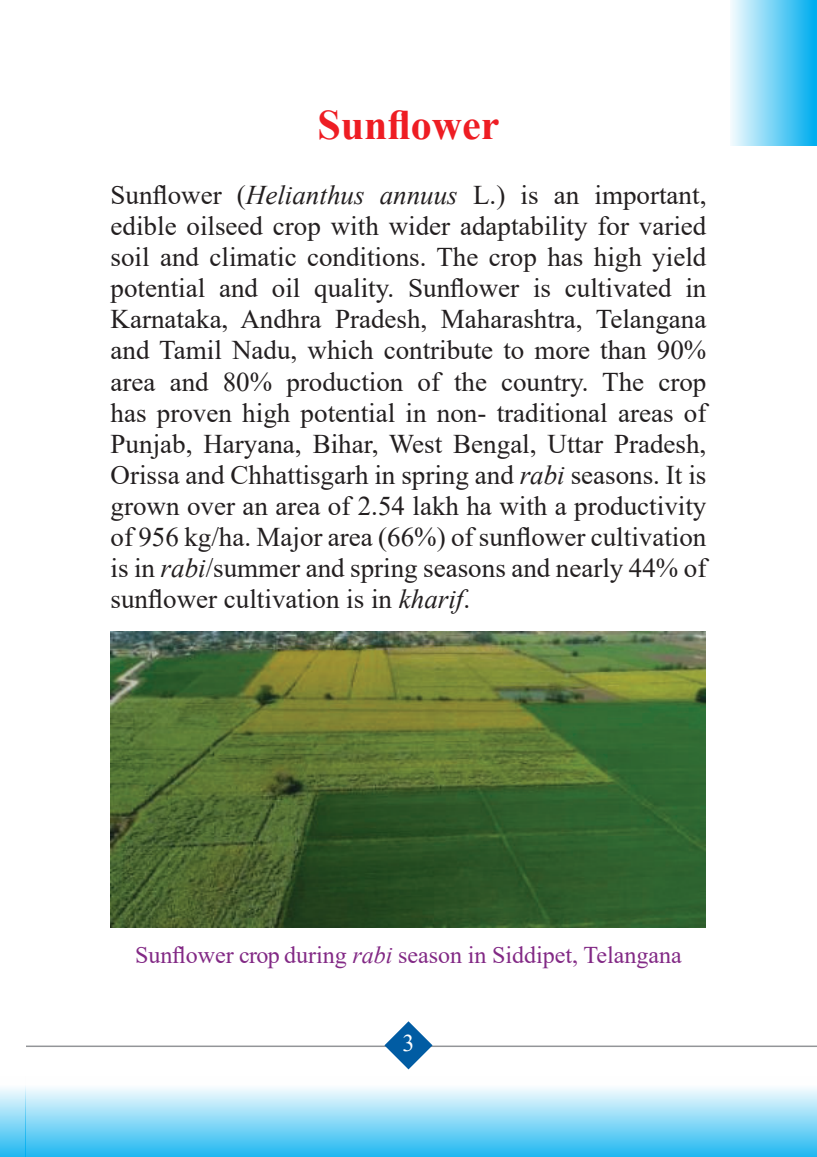
<style>
.page{position:relative;width:817px;height:1157px;background:#fff}
.page>*{position:absolute;margin:0;border:0;box-sizing:border-box;transform-origin:0 0}
.t1{font:700 42px "Times New Roman";color:#ee1d23}
.t2{font:27px/30.9px "Times New Roman";color:#231f20;text-align:justify}
.t3{font:24px "Times New Roman";color:#822985}
.t4{font:24px "Times New Roman";color:#fff}
.s1{font-style:italic}
</style>
<div class="page">
<div style="left:0;top:1076px;width:26px;height:81px;background:linear-gradient(to bottom,#fff,#20b8f1)"></div>
<div style="left:730px;top:0;width:86px;height:145px;background:linear-gradient(to right,#f5fbfe,#00adef)"></div>
<div style="left:26px;top:1076px;width:790px;height:81px;background:linear-gradient(to bottom,#fff,#20b8f1)"></div>
<hr style="left:26px;top:1045px;width:790px;height:2px;background:#939598">
<svg style="left:384px;top:1021px;width:48px;height:48px"></svg>
<img style="left:111px;top:631px;width:594px;height:296px">
<h1 class="t1" style="left:317px;top:95px;width:184px">Sunflower</h1>
<p class="t2" style="left:111px;top:179px;width:597px">Sunflower (<span class="s1">Helianthus annuus</span> L.) is an important, edible oilseed crop with wider adaptability for varied soil and climatic conditions. The crop has high yield potential and oil quality. Sunflower is cultivated in Karnataka, Andhra Pradesh, Maharashtra, Telangana and Tamil Nadu, which contribute to more than 90% area and 80% production of the country. The crop has proven high potential in non- traditional areas of Punjab, Haryana, Bihar, West Bengal, Uttar Pradesh, Orissa and Chhattisgarh in spring and <span class="s1">rabi</span> seasons. It is grown over an area of 2.54 lakh ha with a productivity of 956 kg/ha. Major area (66%) of sunflower cultivation is in <span class="s1">rabi</span>/summer and spring seasons and nearly 44% of sunflower cultivation is in <span class="s1">kharif</span>.</p>
<p class="t3" style="left:135px;top:938px;width:548px">Sunflower crop during <span class="s1">rabi</span> season in Siddipet, Telangana</p>
<p class="t4" style="left:402px;top:1034px;width:13px">3</p>
</div>
